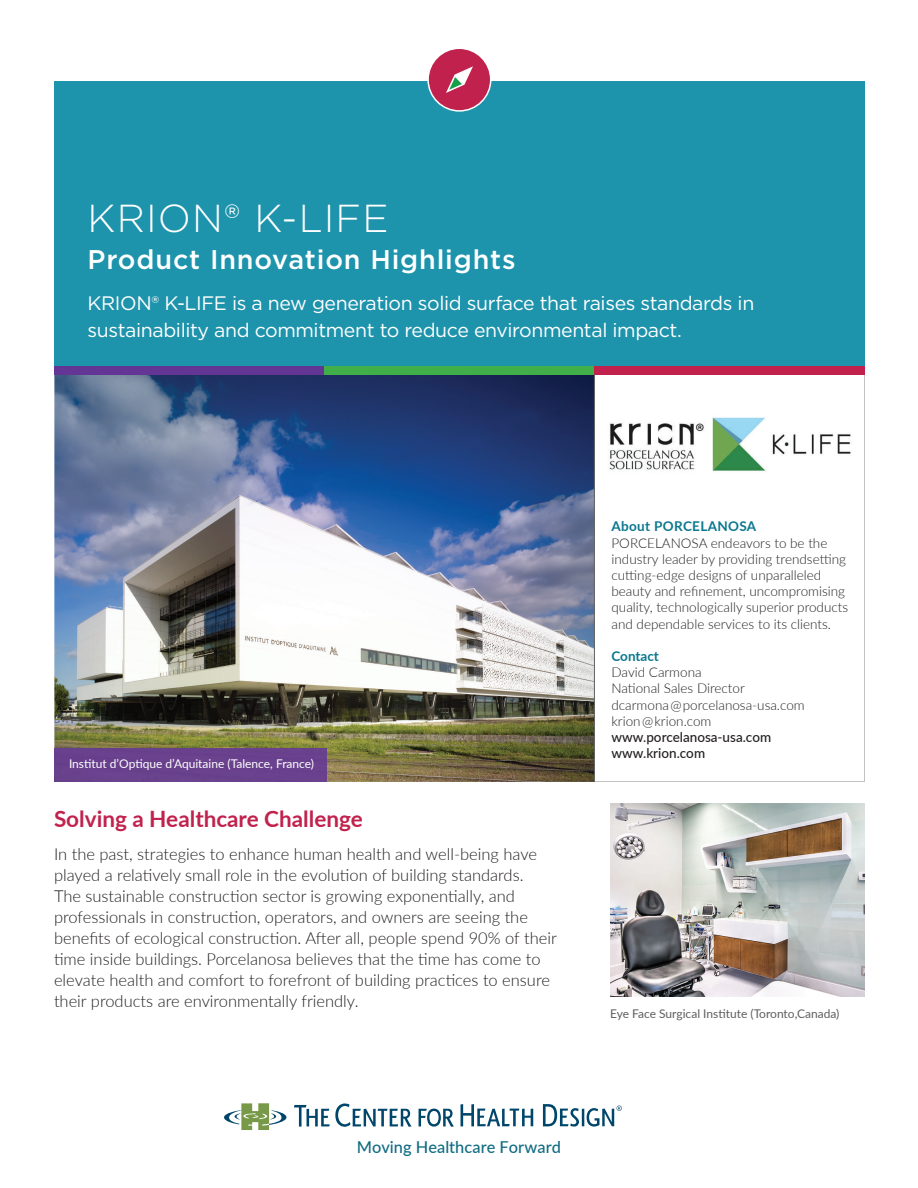
<style>
.page{position:relative;width:918px;height:1188px;background:#fff}
.page>*{position:absolute;margin:0;border:0;box-sizing:border-box;transform-origin:0 0}
.t1{font:300 39px "Gotham";letter-spacing:.03em;color:#fff}
.t2{font:500 27px "Gotham";letter-spacing:.03em;color:#fff}
.t3{font:700 22.5px "Lato";color:#c1224d}
.t4{font:19.5px/26.4px "Gotham";letter-spacing:-.02em;color:#fff}
.t5{font:300 16.5px/21px "Lato";color:#231f20}
.t6{font:500 16.35px "Lato";letter-spacing:.005em;color:#116c82}
.t7{font:300 13.5px/16.2px "Lato";color:#231f20}
.t8{font:500 13.5px/16.2px "Lato";color:#231f20}
.t9{font:700 13.5px "Lato";letter-spacing:.025em;color:#0b778e}
.t10{font:700 13.5px "Lato";color:#0b778e}
.t11{font:12px "Lato";color:#fff}
.t12{font:12px "Lato";color:#5e5e5e}
</style>
<div class="page">
<img style="left:54px;top:375px;width:540px;height:407px">
<div style="left:54px;top:81px;width:810px;height:292px;background:#1d93ac"></div>
<div style="left:54px;top:366px;width:270px;height:9px;background:#633695"></div>
<div style="left:324px;top:366px;width:270px;height:9px;background:#40ae49"></div>
<div style="left:594px;top:366px;width:270px;height:9px;background:#c1224d"></div>
<svg style="left:224px;top:1103px;width:62px;height:27px"></svg>
<svg style="left:419px;top:1109px;width:35px;height:18px"></svg>
<svg style="left:294px;top:1104px;width:117px;height:23px"></svg>
<svg style="left:461px;top:1104px;width:72px;height:22px"></svg>
<svg style="left:543px;top:1104px;width:79px;height:23px"></svg>
<div style="left:428px;top:48px;width:63px;height:63px;background:#c1224d;border-radius:50%"></div>
<div style="left:427px;top:48px;width:64px;height:64px;border:2px solid #fff;border-radius:50%"></div>
<svg style="left:446px;top:66px;width:27px;height:27px"></svg>
<hr style="left:594px;top:375px;width:1px;height:407px;background:#5e5e5e">
<img style="left:609px;top:417px;width:242px;height:55px">
<img style="left:610px;top:804px;width:254px;height:193px">
<div style="left:54px;top:748px;width:272px;height:34px;background:#69418d"></div>
<h1 class="t1" style="left:88px;top:194px;width:302px">KRION® K-LIFE</h1>
<h2 class="t2" style="left:88px;top:242px;width:430px">Product Innovation Highlights</h2>
<p class="t4" style="left:88px;top:290px;width:668px">KRION® K-LIFE is a new generation solid surface that raises standards in sustainability and commitment to reduce environmental impact.</p>
<p class="t11" style="left:69px;top:755px;width:247px">Institut d’Optique d’Aquitaine (Talence, France)</p>
<h3 class="t3" style="left:54px;top:802px;width:310px">Solving a Healthcare Challenge</h3>
<p class="t5" style="left:54px;top:843px;width:504px">In the past, strategies to enhance human health and well-being have played a relatively small role in the evolution of building standards.<br>The sustainable construction sector is growing exponentially, and professionals in construction, operators, and owners are seeing the benefits of ecological construction. After all, people spend 90% of their time inside buildings. Porcelanosa believes that the time has come to elevate health and comfort to forefront of building practices to ensure their products are environmentally friendly.</p>
<p class="t6" style="left:357px;top:1136px;width:206px">Moving Healthcare Forward</p>
<p class="t9" style="left:612px;top:517px;width:146px">About PORCELANOSA</p>
<p class="t7" style="left:612px;top:534px;width:238px">PORCELANOSA endeavors to be the industry leader by providing trendsetting cutting-edge designs of unparalleled beauty and refinement, uncompromising quality, technologically superior products and dependable services to its clients.</p>
<p class="t10" style="left:612px;top:646px;width:49px">Contact</p>
<p class="t7" style="left:612px;top:664px;width:195px">David Carmona<br>National Sales Director dcarmona@porcelanosa-usa.com krion@krion.com</p>
<p class="t8" style="left:612px;top:728px;width:161px">www.porcelanosa-usa.com www.krion.com</p>
<p class="t12" style="left:610px;top:1005px;width:231px">Eye Face Surgical Institute (Toronto,Canada)</p>
</div>
